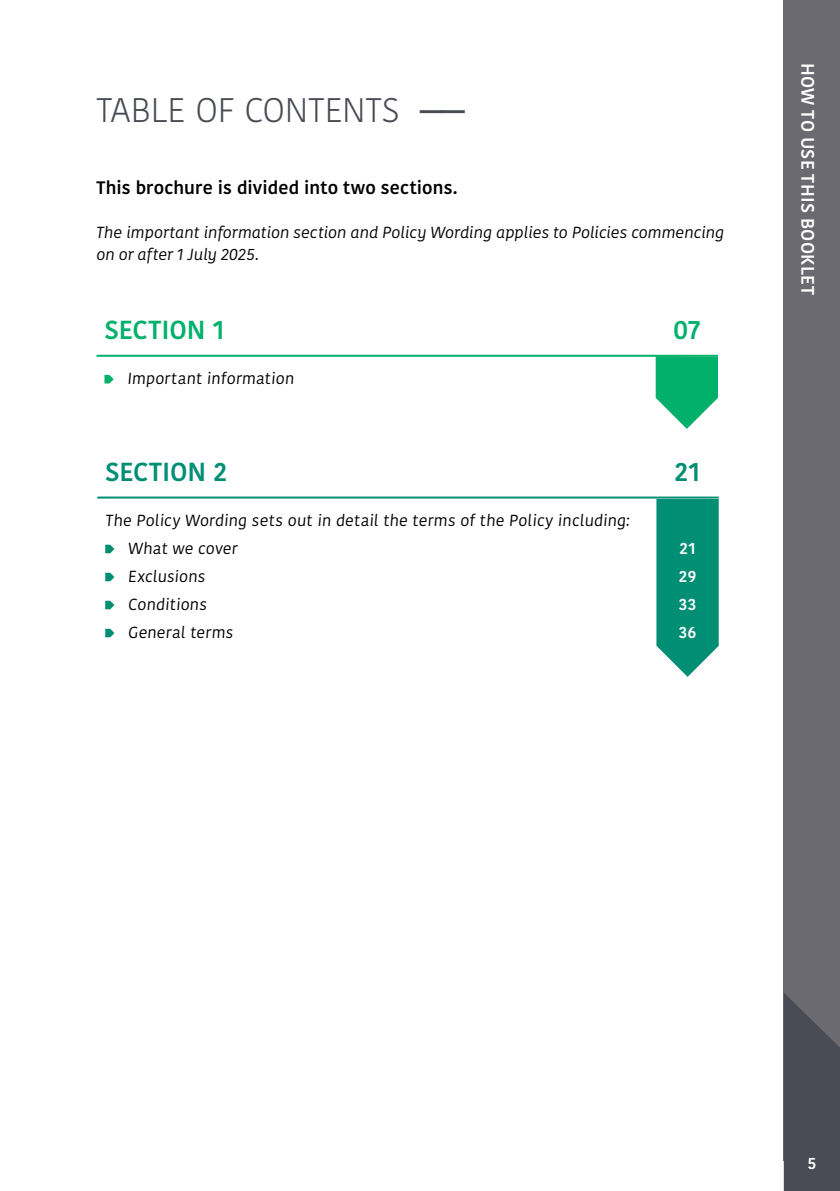
<style>
.page{position:relative;width:840px;height:1191px;background:#fff}
.page>*{position:absolute;margin:0;border:0;box-sizing:border-box;transform-origin:0 0}
.t1{font:300 34px "Kohinoor";color:#494c54}
.t2{font:500 26px "Kohinoor";letter-spacing:-.005em;color:#00b06b}
.t3{font:500 26px "Kohinoor";letter-spacing:-.005em;color:#008e74}
.t4{font:500 18px "Kohinoor";letter-spacing:.01em;color:#000}
.t5{font:500 18px "Kohinoor";letter-spacing:.02em;color:#fff}
.t6{font:16px/28px "Kohinoor";color:#000}
.t7{font:italic 16px/22px "Kohinoor";color:#000}
.t8{font:500 16px "Kohinoor";letter-spacing:.035em;color:#fff}
.s1{font-weight:600}
</style>
<div class="page">
<div style="left:783px;top:0;width:56px;height:1160px;background:#6b6a71"></div>
<svg style="left:783px;top:993px;width:56px;height:198px"></svg>
<svg style="left:104px;top:375px;width:10px;height:8px"></svg>
<hr style="left:96px;top:355px;width:621px;height:2px;background:#00b06b">
<hr style="left:97px;top:496px;width:621px;height:2px;background:#008e74">
<svg style="left:655px;top:356px;width:62px;height:73px"></svg>
<svg style="left:656px;top:499px;width:62px;height:178px;background:#199981"></svg>
<svg style="left:105px;top:545px;width:9px;height:8px"></svg>
<svg style="left:105px;top:573px;width:9px;height:8px"></svg>
<svg style="left:105px;top:601px;width:9px;height:8px"></svg>
<svg style="left:105px;top:629px;width:9px;height:8px"></svg>
<h1 class="t1" style="left:96px;top:88px;width:370px">TABLE OF CONTENTS <span class="s1">——</span></h1>
<p class="t4" style="left:96px;top:176px;width:362px">This brochure is divided into two sections.</p>
<p class="t7" style="left:96px;top:221px;width:629px">The important information section and Policy Wording applies to Policies commencing on or after 1 July 2025.</p>
<h2 class="t2" style="left:104px;top:314px;width:122px">SECTION 1</h2>
<h2 class="t2" style="left:672px;top:314px;width:29px">07</h2>
<p class="t6" style="left:127px;top:365px;width:170px">Important information</p>
<h2 class="t3" style="left:105px;top:455px;width:123px">SECTION 2</h2>
<h2 class="t3" style="left:674px;top:455px;width:27px">21</h2>
<p class="t6" style="left:128px;top:507px;width:504px;text-indent:-23px">The Policy Wording sets out in detail the terms of the Policy including:<br>What we cover</p>
<p class="t8" style="left:679px;top:538px;width:18px">21</p>
<p class="t6" style="left:128px;top:563px;width:81px">Exclusions</p>
<p class="t8" style="left:678px;top:566px;width:19px">29</p>
<p class="t6" style="left:128px;top:591px;width:82px">Conditions</p>
<p class="t8" style="left:678px;top:594px;width:19px">33</p>
<p class="t6" style="left:128px;top:619px;width:108px">General terms</p>
<p class="t8" style="left:678px;top:622px;width:19px">36</p>
<p class="t5" style="left:818px;top:63px;width:233px;rotate:90deg">HOW TO USE THIS BOOKLET</p>
<p class="t8" style="left:807px;top:1153px;width:10px">5</p>
</div>
